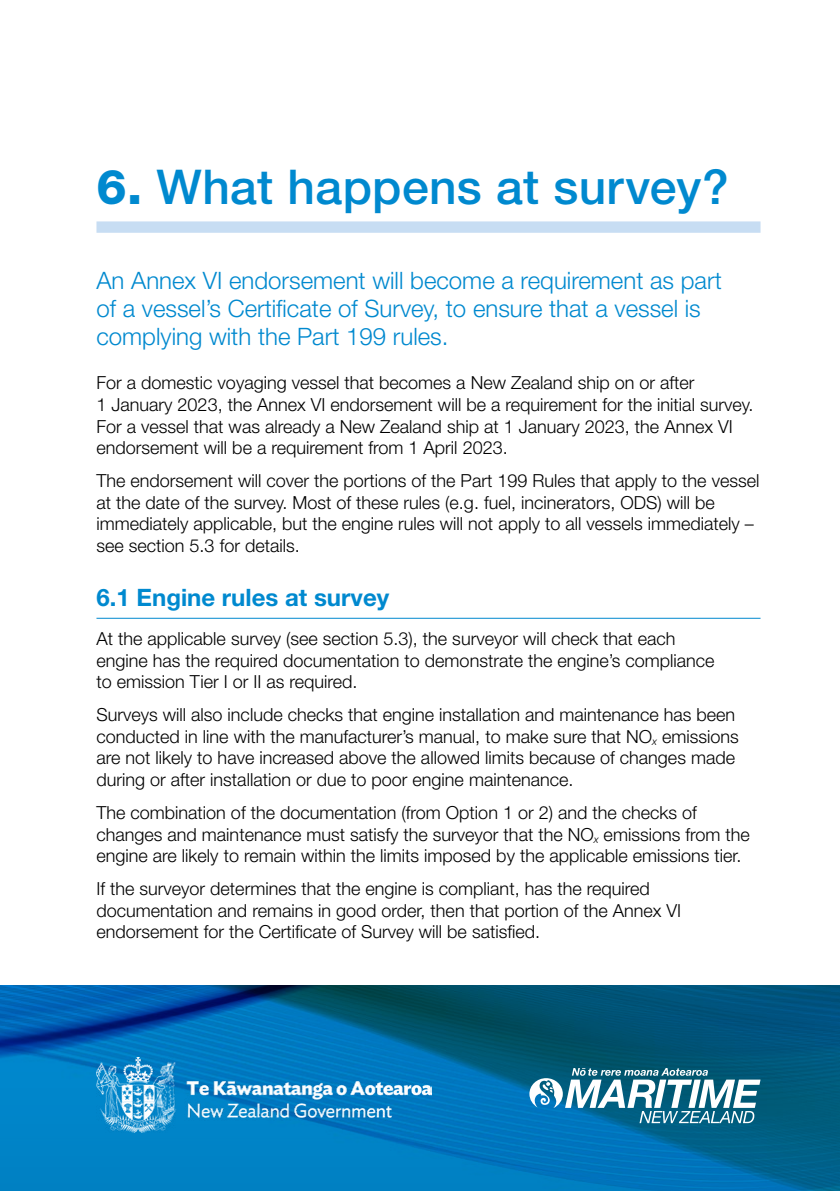
<style>
.page{position:relative;width:840px;height:1191px;background:#fff}
.page>*{position:absolute;margin:0;border:0;box-sizing:border-box;transform-origin:0 0}
.t1{font:48px "m Helvetica Neue LT Std Med";letter-spacing:.005em;color:#0089cf}
.t2{font:24px/28px "m Helvetica Neue LT Std Lt";color:#0089cf}
.t3{font:700 24px "m Helvetica Neue LT Std";color:#0089cf}
.t4{font:18px/21.6px "m Helvetica Neue LT Std Lt";color:#000}
.s1{font-weight:700}
</style>
<div class="page">
<svg style="left:0;top:985px;width:839px;height:206px;background:#0068a0"></svg>
<svg style="left:529px;top:1068px;width:231px;height:55px"></svg>
<img style="left:96px;top:1057px;width:335px;height:75px">
<div style="left:96px;top:221px;width:664px;height:12px;background:#c7ddf3"></div>
<hr style="left:96px;top:618px;width:664px;height:1px;background:#0089cf">
<h1 class="t1" style="left:96px;top:159px;width:633px"><span class="s1">6.</span> What happens at survey?</h1>
<h2 class="t2" style="left:96px;top:266px;width:626px">An Annex VI endorsement will become a requirement as part of a vessel’s Certificate of Survey, to ensure that a vessel is complying with the Part 199 rules.</h2>
<p class="t4" style="left:96px;top:372px;width:658px">For a domestic voyaging vessel that becomes a New Zealand ship on or after<br>1 January 2023, the Annex VI endorsement will be a requirement for the initial survey.<br>For a vessel that was already a New Zealand ship at 1 January 2023, the Annex VI endorsement will be a requirement from 1 April 2023.</p>
<p class="t4" style="left:96px;top:469px;width:664px">The endorsement will cover the portions of the Part 199 Rules that apply to the vessel at the date of the survey. Most of these rules (e.g. fuel, incinerators, ODS) will be immediately applicable, but the engine rules will not apply to all vessels immediately – see section 5.3 for details.</p>
<h2 class="t3" style="left:96px;top:583px;width:294px">6.1 Engine rules at survey</h2>
<p class="t4" style="left:96px;top:627px;width:619px">At the applicable survey (see section 5.3), the surveyor will check that each engine has the required documentation to demonstrate the engine’s compliance to emission Tier I or II as required.</p>
<p class="t4" style="left:96px;top:703px;width:643px">Surveys will also include checks that engine installation and maintenance has been conducted in line with the manufacturer’s manual, to make sure that NO<sub>x</sub> emissions are not likely to have increased above the allowed limits because of changes made during or after installation or due to poor engine maintenance.</p>
<p class="t4" style="left:96px;top:801px;width:654px">The combination of the documentation (from Option 1 or 2) and the checks of changes and maintenance must satisfy the surveyor that the NO<sub>x</sub> emissions from the engine are likely to remain within the limits imposed by the applicable emissions tier.</p>
<p class="t4" style="left:96px;top:877px;width:586px">If the surveyor determines that the engine is compliant, has the required documentation and remains in good order, then that portion of the Annex VI endorsement for the Certificate of Survey will be satisfied.</p>
</div>
